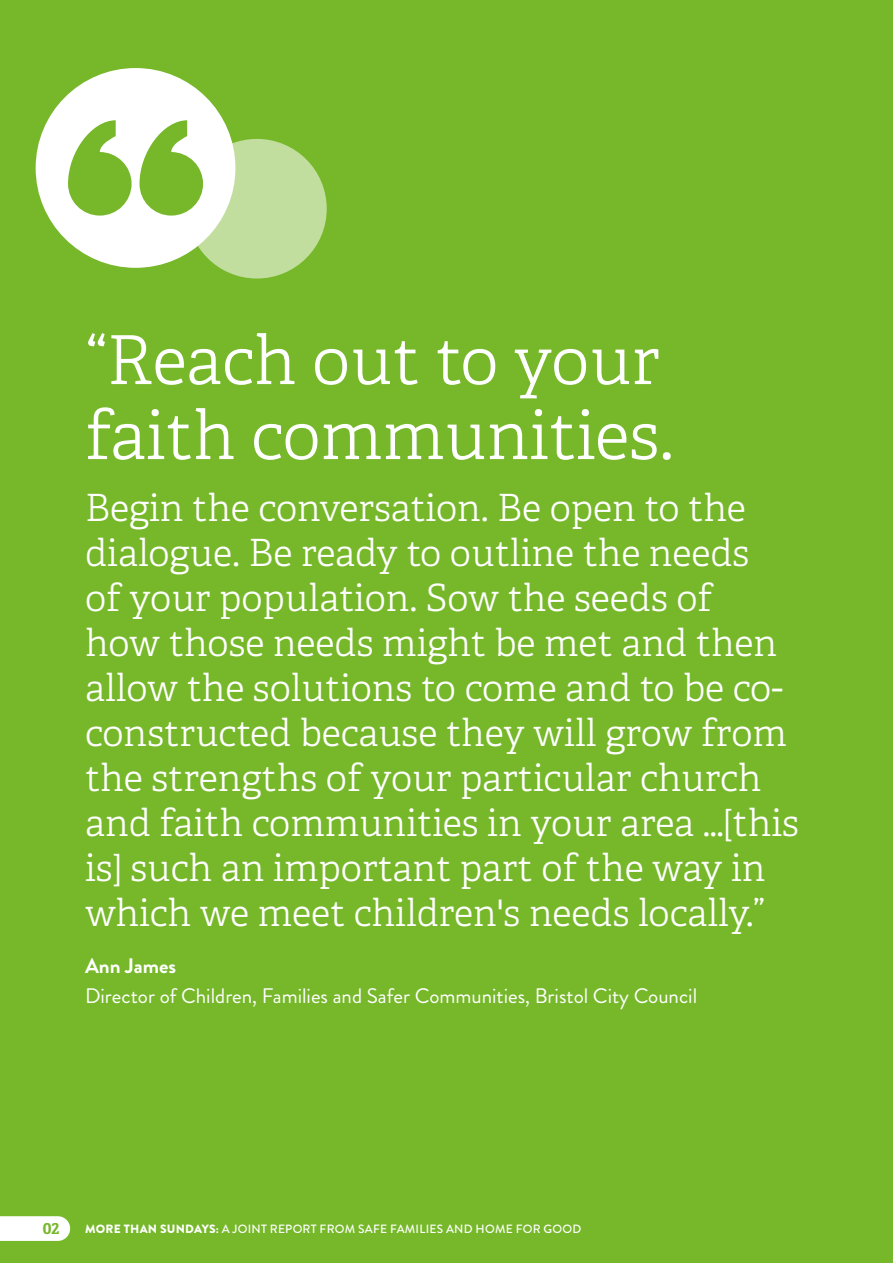
<style>
.page{position:relative;width:893px;height:1263px;background:#76b82a}
.page>*{position:absolute;margin:0;border:0;box-sizing:border-box;transform-origin:0 0}
.t1{font:300 67.5px/75px "Adelle";color:#fff}
.t2{font:300 37.5px/45px "Adelle";color:#fff}
.t3{font:21px "Brandon Grotesque";color:#fff}
.t4{font:700 21px "Brandon Grotesque";color:#fff}
.t5{font:700 15px "Adelle PE";color:#76b82a}
.t6{font:500 12px "Brandon Grotesque";letter-spacing:.02em;color:#fff}
.s1{font-weight:900}
</style>
<div class="page">
<div style="left:187px;top:139px;width:140px;height:140px;background:#c1de9e;border-radius:50%"></div>
<div style="left:36px;top:68px;width:199px;height:200px;background:#fff;border-radius:50%"></div>
<svg style="left:139px;top:120px;width:64px;height:96px"></svg>
<svg style="left:68px;top:120px;width:64px;height:96px"></svg>
<svg style="left:0;top:1216px;width:70px;height:25px;background:#f8fbf4"></svg>
<h1 class="t1" style="left:85px;top:324px;width:590px">“Reach out to your faith communities.</h1>
<p class="t2" style="left:85px;top:486px;width:715px">Begin the conversation. Be open to the dialogue. Be ready to outline the needs<br>of your population. Sow the seeds of<br>how those needs might be met and then allow the solutions to come and to be co&shy;constructed because they will grow from the strengths of your particular church and faith communities in your area …[this is] such an important part of the way in which we meet children's needs locally.”</p>
<p class="t4" style="left:85px;top:951px;width:93px">Ann James</p>
<p class="t3" style="left:85px;top:982px;width:614px">Director of Children, Families and Safer Communities, Bristol City Council</p>
<p class="t5" style="left:43px;top:1218px;width:18px">02</p>
<p class="t6" style="left:85px;top:1220px;width:498px"><span class="s1">MORE THAN SUNDAYS:</span> A JOINT REPORT FROM SAFE FAMILIES AND HOME FOR GOOD</p>
</div>
